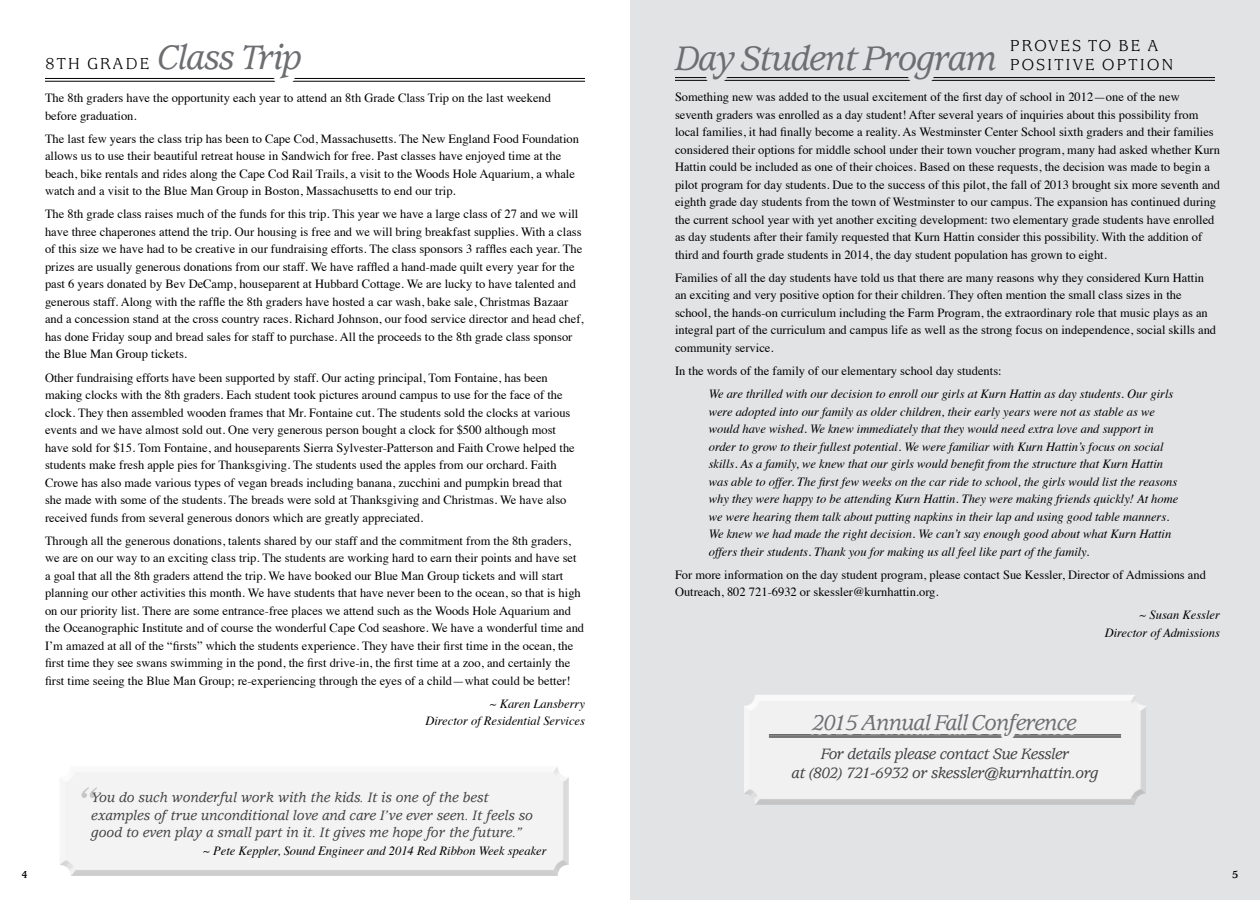
<style>
.page{position:relative;width:1260px;height:900px;background:#fff}
.page>*{position:absolute;margin:0;border:0;box-sizing:border-box;transform-origin:0 0}
.t1{font:italic 500 37.5px "AT Usherwood";letter-spacing:-.03em;color:#6d6e71}
.t2{font:italic 500 23.62px "AT Usherwood";letter-spacing:-.03em;color:#6d6e71}
.t3{font:17.5px "AT Usherwood";letter-spacing:.1em;color:#000}
.t4{font:italic 500 16.62px/18.4px "AT Usherwood";letter-spacing:-.02em;color:#414042;text-align:center}
.t5{font:italic 500 15px/17.5px "AT Usherwood";color:#414042}
.t6{font:12.5px/17.5px "Times";color:#000}
.t7{font:italic 12.5px/17.5px "Times";color:#000;text-align:right}
.t8{font:700 11.25px "AT Usherwood";color:#000}
.s1{font-weight:400;font-style:normal;font-size:17.5px;color:#000}
</style>
<div class="page">
<div style="left:630px;top:0;width:630px;height:900px;background:#e2e3e4"></div>
<hr style="left:45px;top:78px;width:540px;height:1px;background:#000">
<hr style="left:45px;top:81px;width:540px;height:1px;background:#000">
<div style="left:153px;top:38px;width:154px;height:47px;background:#fff"></div>
<hr style="left:675px;top:77px;width:540px;height:1px;background:#000">
<hr style="left:675px;top:80px;width:540px;height:1px;background:#000">
<div style="left:668px;top:38px;width:334px;height:48px;background:#e2e3e4"></div>
<div style="left:58px;top:762px;width:511px;height:114px;background:#f3f3f3"></div>
<svg style="left:81px;top:787px;width:16px;height:11px"></svg>
<div style="left:737px;top:691px;width:410px;height:114px;background:#000;opacity:.36"></div>
<hr style="left:769px;top:735px;width:352px;height:1px;background:#000">
<hr style="left:769px;top:737px;width:352px;height:1px;background:#000">
<div style="left:807px;top:709px;width:274px;height:31px;background:#f1f1f2"></div>
<h1 class="t1" style="left:45px;top:37px;width:258px"><span class="s1">8TH GRADE</span> Class Trip</h1>
<p class="t6" style="left:45px;top:88px;width:508px">The 8th graders have the opportunity each year to attend an 8th Grade Class Trip on the last weekend before graduation.</p>
<p class="t6" style="left:45px;top:129px;width:536px">The last few years the class trip has been to Cape Cod, Massachusetts. The New England Food Foundation allows us to use their beautiful retreat house in Sandwich for free. Past classes have enjoyed time at the beach, bike rentals and rides along the Cape Cod Rail Trails, a visit to the Woods Hole Aquarium, a whale watch and a visit to the Blue Man Group in Boston, Massachusetts to end our trip.</p>
<p class="t6" style="left:45px;top:204px;width:540px">The 8th grade class raises much of the funds for this trip. This year we have a large class of 27 and we will have three chaperones attend the trip. Our housing is free and we will bring breakfast supplies. With a class of this size we have had to be creative in our fundraising efforts. The class sponsors 3 raffles each year. The prizes are usually generous donations from our staff. We have raffled a hand-made quilt every year for the past 6 years donated by Bev DeCamp, houseparent at Hubbard Cottage. We are lucky to have talented and generous staff. Along with the raffle the 8th graders have hosted a car wash, bake sale, Christmas Bazaar and a concession stand at the cross country races. Richard Johnson, our food service director and head chef, has done Friday soup and bread sales for staff to purchase. All the proceeds to the 8th grade class sponsor the Blue Man Group tickets.</p>
<p class="t6" style="left:45px;top:367px;width:531px">Other fundraising efforts have been supported by staff. Our acting principal, Tom Fontaine, has been making clocks with the 8th graders. Each student took pictures around campus to use for the face of the clock. They then assembled wooden frames that Mr. Fontaine cut. The students sold the clocks at various events and we have almost sold out. One very generous person bought a clock for $500 although most have sold for $15. Tom Fontaine, and houseparents Sierra Sylvester-Patterson and Faith Crowe helped the students make fresh apple pies for Thanksgiving. The students used the apples from our orchard. Faith Crowe has also made various types of vegan breads including banana, zucchini and pumpkin bread that she made with some of the students. The breads were sold at Thanksgiving and Christmas. We have also received funds from several generous donors which are greatly appreciated.</p>
<p class="t6" style="left:45px;top:531px;width:541px">Through all the generous donations, talents shared by our staff and the commitment from the 8th graders, we are on our way to an exciting class trip. The students are working hard to earn their points and have set a goal that all the 8th graders attend the trip. We have booked our Blue Man Group tickets and will start planning our other activities this month. We have students that have never been to the ocean, so that is high on our priority list. There are some entrance-free places we attend such as the Woods Hole Aquarium and the Oceanographic Institute and of course the wonderful Cape Cod seashore. We have a wonderful time and I’m amazed at all of the “firsts” which the students experience. They have their first time in the ocean, the first time they see swans swimming in the pond, the first drive-in, the first time at a zoo, and certainly the first time seeing the Blue Man Group; re-experiencing through the eyes of a child—what could be better!</p>
<p class="t7" style="left:425px;top:694px;width:161px">~ Karen Lansberry<br>Director of Residential Services</p>
<p class="t8" style="left:22px;top:869px;width:8px">4</p>
<p class="t5" style="left:91px;top:789px;width:443px">You do such wonderful work with the kids. It is one of the best examples of true unconditional love and care I’ve ever seen. It feels so good to even play a small part in it. It gives me hope for the future.”</p>
<p class="t7" style="left:203px;top:841px;width:345px">~ Pete Keppler, Sound Engineer and 2014 Red Ribbon Week speaker</p>
<h3 class="t3" style="left:1010px;top:36px;width:150px">PROVES TO BE A</h3>
<h1 class="t1" style="left:675px;top:38px;width:500px">Day Student Program <span class="s1">POSITIVE OPTION</span></h1>
<p class="t6" style="left:675px;top:87px;width:547px">Something new was added to the usual excitement of the first day of school in 2012—one of the new seventh graders was enrolled as a day student! After several years of inquiries about this possibility from local families, it had finally become a reality. As Westminster Center School sixth graders and their families considered their options for middle school under their town voucher program, many had asked whether Kurn Hattin could be included as one of their choices. Based on these requests, the decision was made to begin a pilot program for day students. Due to the success of this pilot, the fall of 2013 brought six more seventh and eighth grade day students from the town of Westminster to our campus. The expansion has continued during the current school year with yet another exciting development: two elementary grade students have enrolled as day students after their family requested that Kurn Hattin consider this possibility. With the addition of third and fourth grade students in 2014, the day student population has grown to eight.</p>
<p class="t6" style="left:675px;top:268px;width:543px">Families of all the day students have told us that there are many reasons why they considered Kurn Hattin an exciting and very positive option for their children. They often mention the small class sizes in the school, the hands-on curriculum including the Farm Program, the extraordinary role that music plays as an integral part of the curriculum and campus life as well as the strong focus on independence, social skills and community service.</p>
<p class="t6" style="left:675px;top:361px;width:328px">In the words of the family of our elementary school day students:</p>
<p class="t7" style="left:709px;top:384px;width:471px;text-align:left">We are thrilled with our decision to enroll our girls at Kurn Hattin as day students. Our girls were adopted into our family as older children, their early years were not as stable as we would have wished. We knew immediately that they would need extra love and support in order to grow to their fullest potential. We were familiar with Kurn Hattin’s focus on social skills. As a family, we knew that our girls would benefit from the structure that Kurn Hattin was able to offer. The first few weeks on the car ride to school, the girls would list the reasons why they were happy to be attending Kurn Hattin. They were making friends quickly! At home we were hearing them talk about putting napkins in their lap and using good table manners.<br>We knew we had made the right decision. We can’t say enough good about what Kurn Hattin offers their students. Thank you for making us all feel like part of the family.</p>
<p class="t6" style="left:675px;top:565px;width:532px">For more information on the day student program, please contact Sue Kessler, Director of Admissions and<br>Outreach, 802 721-6932 or skessler@kurnhattin.org.</p>
<p class="t7" style="left:1105px;top:606px;width:117px">~ Susan Kessler<br>Director of Admissions</p>
<h2 class="t2" style="left:812px;top:709px;width:266px">2015 Annual Fall Conference</h2>
<h3 class="t4" style="left:791px;top:745px;width:309px">For details please contact Sue Kessler<br>at (802) 721-6932 or skessler@kurnhattin.org</h3>
<p class="t8" style="left:1232px;top:869px;width:8px">5</p>
</div>
